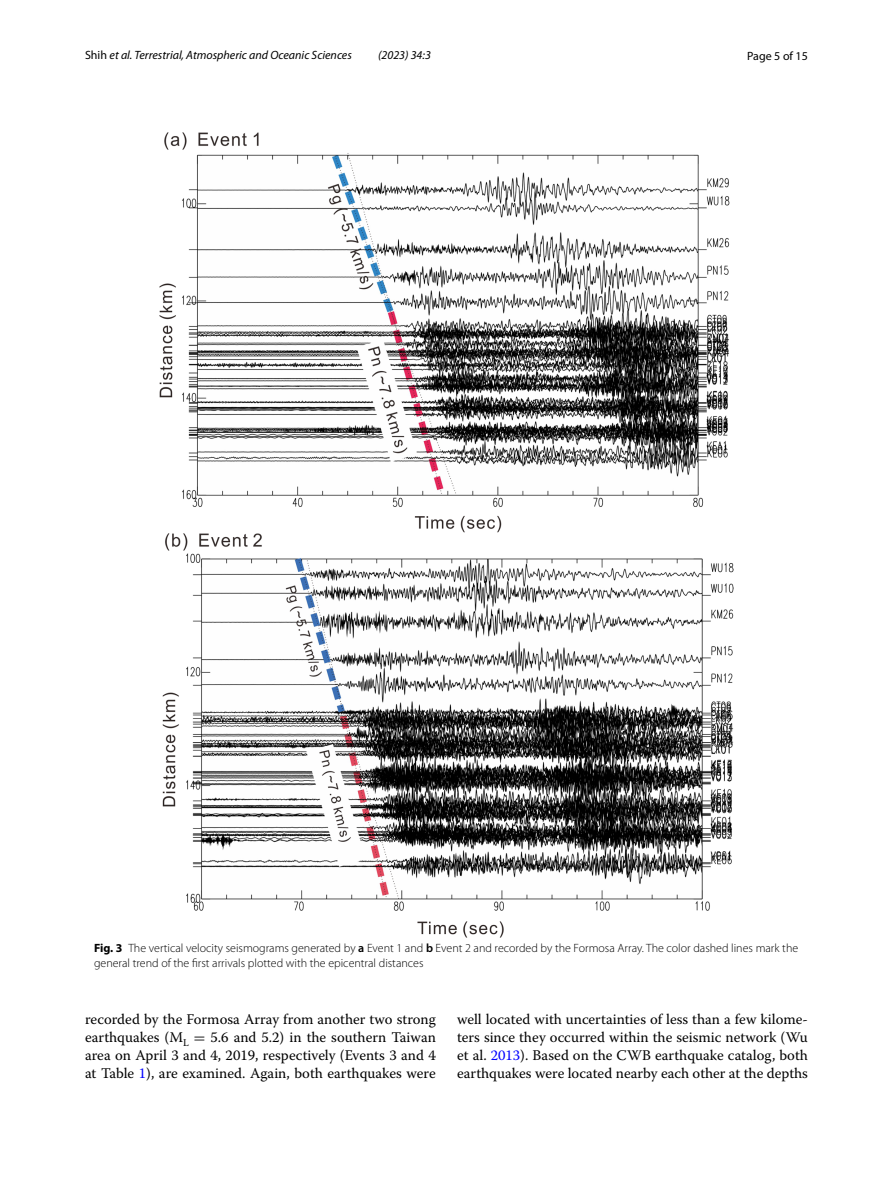
<style>
.page{position:relative;width:893px;height:1187px;background:#fff}
.page>*{position:absolute;margin:0;border:0;box-sizing:border-box;transform-origin:0 0}
.t1{font:14.7px/18px "Warnock Pro";color:#000;text-align:justify}
.t2{font:300 12px/15px "Myriad Pro";color:#000}
.t3{font:italic 12px "Myriad Pro";color:#000}
.t4{font:12px "Myriad Pro";color:#000}
.s1{font-style:normal}
.s2{font-weight:700}
.s3{font-weight:600}
.s4{font-family:"MTSY"}
.s5{color:#00f}
</style>
<div class="page">
<img style="left:159px;top:133px;width:574px;height:804px">
<p class="t3" style="left:85px;top:48px;width:268px"><span class="s1">Shih</span> et al. Terrestrial, Atmospheric and Oceanic Sciences</p>
<p class="t3" style="left:378px;top:48px;width:54px">(2023) 34:3</p>
<p class="t4" style="left:747px;top:48px;width:62px">Page 5 of 15</p>
<p class="t2" style="left:94px;top:940px;width:706px"><span class="s2">Fig. 3</span> The vertical velocity seismograms generated by <span class="s3">a</span> Event 1 and <span class="s3">b</span> Event 2 and recorded by the Formosa Array. The color dashed lines mark the general trend of the first arrivals plotted with the epicentral distances</p>
<p class="t1" style="left:85px;top:1010px;width:352px">recorded by the Formosa Array from another two strong earthquakes (M<sub>L</sub> <span class="s4">=</span> 5.6 and 5.2) in the southern Taiwan area on April 3 and 4, 2019, respectively (Events 3 and 4 at Table <span class="s5">1</span>), are examined. Again, both earthquakes were</p>
<p class="t1" style="left:457px;top:1010px;width:352px">well located with uncertainties of less than a few kilome&shy;ters since they occurred within the seismic network (Wu et al. <span class="s5">2013</span>). Based on the CWB earthquake catalog, both earthquakes were located nearby each other at the depths</p>
</div>
